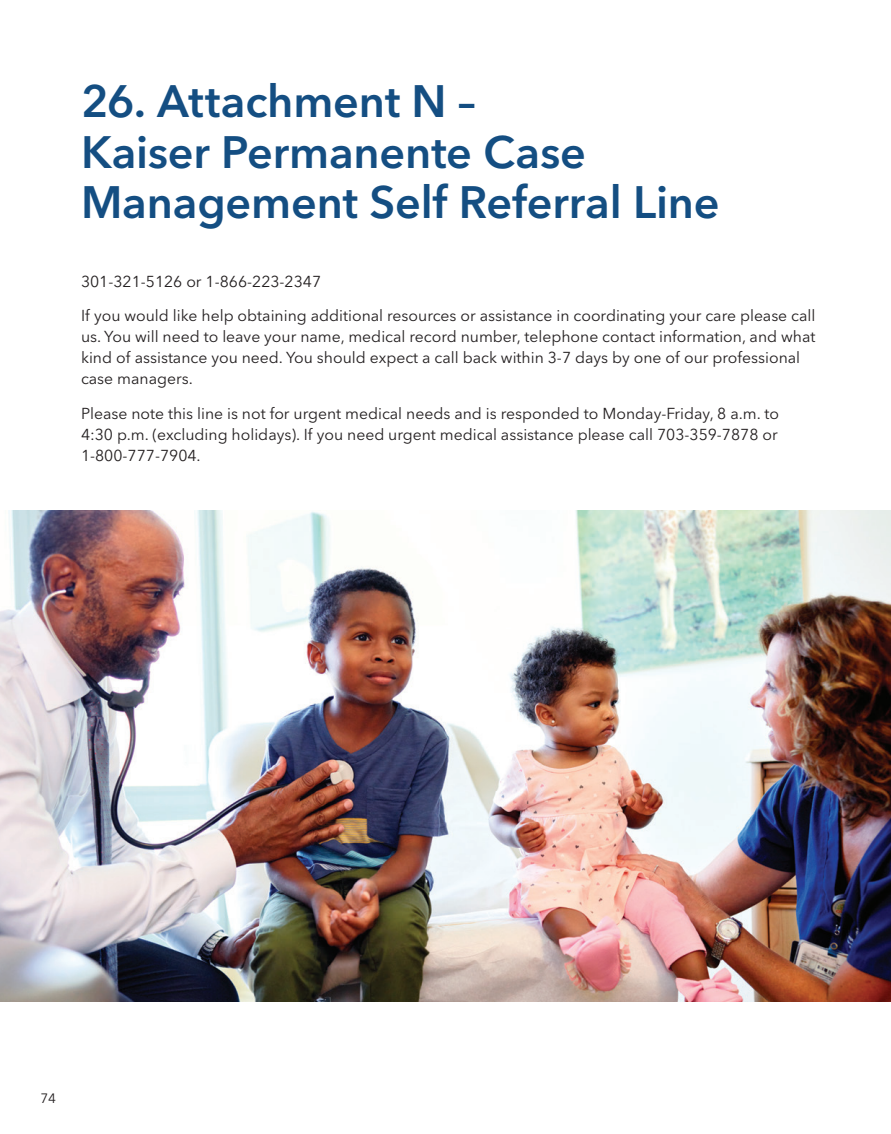
<style>
.page{position:relative;width:891px;height:1134px;background:#fff}
.page>*{position:absolute;margin:0;border:0;box-sizing:border-box;transform-origin:0 0}
.t1{font:600 45px/51px "Avenir Next LT Pro";letter-spacing:-.005em;color:#144e82}
.t2{font:15.75px/21px "Avenir Next LT Pro";color:#231f20}
.t3{font:13.5px "Avenir Next LT Pro";color:#231f20}
</style>
<div class="page">
<img style="left:0;top:511px;width:891px;height:491px">
<h1 class="t1" style="left:81px;top:75px;width:640px">26. Attachment N –<br>Kaiser Permanente Case<br>Management Self Referral Line</h1>
<p class="t2" style="left:81px;top:264px;width:736px;line-height:34.5px">301-321-5126 or 1-866-223-2347<br>If you would like help obtaining additional resources or assistance in coordinating your care please call</p>
<p class="t2" style="left:81px;top:326px;width:736px">us. You will need to leave your name, medical record number, telephone contact information, and what kind of assistance you need. You should expect a call back within 3-7 days by one of our professional case managers.</p>
<p class="t2" style="left:81px;top:403px;width:699px;text-align:justify">Please note this line is not for urgent medical needs and is responded to Monday-Friday, 8 a.m. to 4:30 p.m. (excluding holidays). If you need urgent medical assistance please call 703-359-7878 or 1-800-777-7904.</p>
<p class="t3" style="left:40px;top:1090px;width:17px">74</p>
</div>
